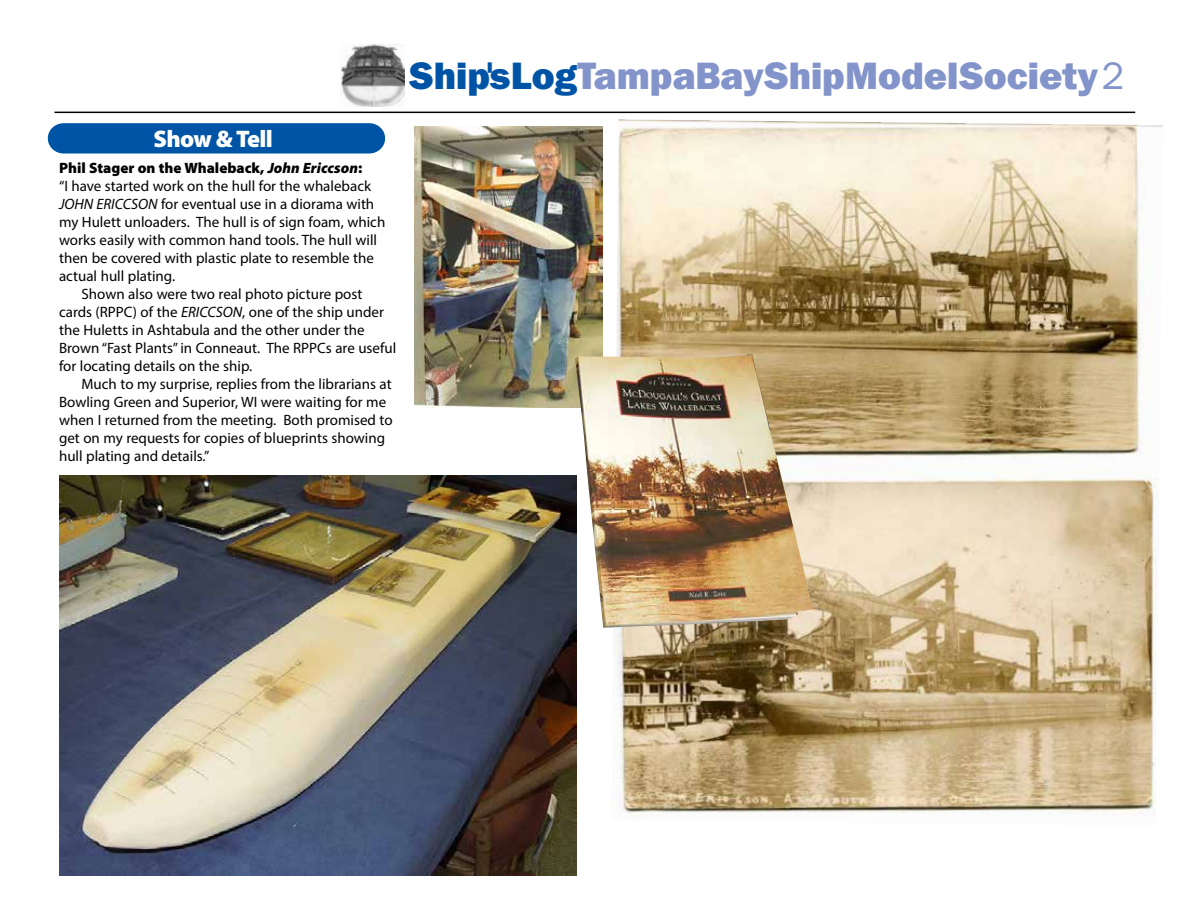
<style>
.page{position:relative;width:1188px;height:918px;background:#fff}
.page>*{position:absolute;margin:0;border:0;box-sizing:border-box;transform-origin:0 0}
.t1{font:800 37.95px "Franklin Gothic IT Cby BT";color:#8394ca}
.t2{font:900 24px "Myriad Pro";letter-spacing:-.03em;color:#fff}
.t3{font:15px "Myriad Pro";color:#000}
.t4{font:900 15px "Myriad Pro";color:#000}
.s1{font-style:italic}
.s2{color:#0054a6}
.s3{font-weight:400}
</style>
<div class="page">
<hr style="left:54px;top:112px;width:1081px;height:1px;background:#000">
<img style="left:341px;top:45px;width:63px;height:61px">
<svg style="left:48px;top:123px;width:337px;height:31px;background:#0a5ba9"></svg>
<img style="left:414px;top:126px;width:189px;height:281px">
<img style="left:60px;top:475px;width:516px;height:400px">
<img style="left:613px;top:119px;width:550px;height:699px">
<img style="left:575px;top:354px;width:238px;height:274px">
<h2 class="t2" style="left:154px;top:123px;width:121px">Show &amp; Tell</h2>
<p class="t4" style="left:59px;top:158px;width:305px">Phil Stager on the Whaleback, <span class="s1">John Ericcson</span>:</p>
<p class="t3" style="left:59px;top:177px;width:314px">“I have started work on the hull for the whaleback</p>
<p class="t3" style="left:59px;top:195px;width:317px"><span class="s1">JOHN ERICCSON</span> for eventual use in a diorama with</p>
<p class="t3" style="left:59px;top:213px;width:328px">my Hulett unloaders. The hull is of sign foam, which</p>
<p class="t3" style="left:59px;top:231px;width:320px">works easily with common hand tools. The hull will</p>
<p class="t3" style="left:59px;top:249px;width:316px">then be covered with plastic plate to resemble the</p>
<p class="t3" style="left:59px;top:267px;width:118px">actual hull plating.</p>
<p class="t3" style="left:82px;top:285px;width:282px">Shown also were two real photo picture post</p>
<p class="t3" style="left:59px;top:303px;width:326px">cards (RPPC) of the <span class="s1">ERICCSON</span>, one of the ship under</p>
<p class="t3" style="left:59px;top:321px;width:307px">the Huletts in Ashtabula and the other under the</p>
<p class="t3" style="left:59px;top:339px;width:339px">Brown “Fast Plants” in Conneaut. The RPPCs are useful</p>
<p class="t3" style="left:59px;top:357px;width:195px">for locating details on the ship.</p>
<p class="t3" style="left:82px;top:375px;width:312px">Much to my surprise, replies from the librarians at</p>
<p class="t3" style="left:59px;top:393px;width:329px">Bowling Green and Superior, WI were waiting for me</p>
<p class="t3" style="left:59px;top:411px;width:335px">when I returned from the meeting. Both promised to</p>
<p class="t3" style="left:59px;top:429px;width:328px">get on my requests for copies of blueprints showing</p>
<p class="t3" style="left:59px;top:447px;width:152px">hull plating and details.”</p>
<h1 class="t1" style="left:409px;top:52px;width:717px"><span class="s2">Ship'sLog</span>TampaBayShipModelSociety<span class="s3">2</span></h1>
</div>
